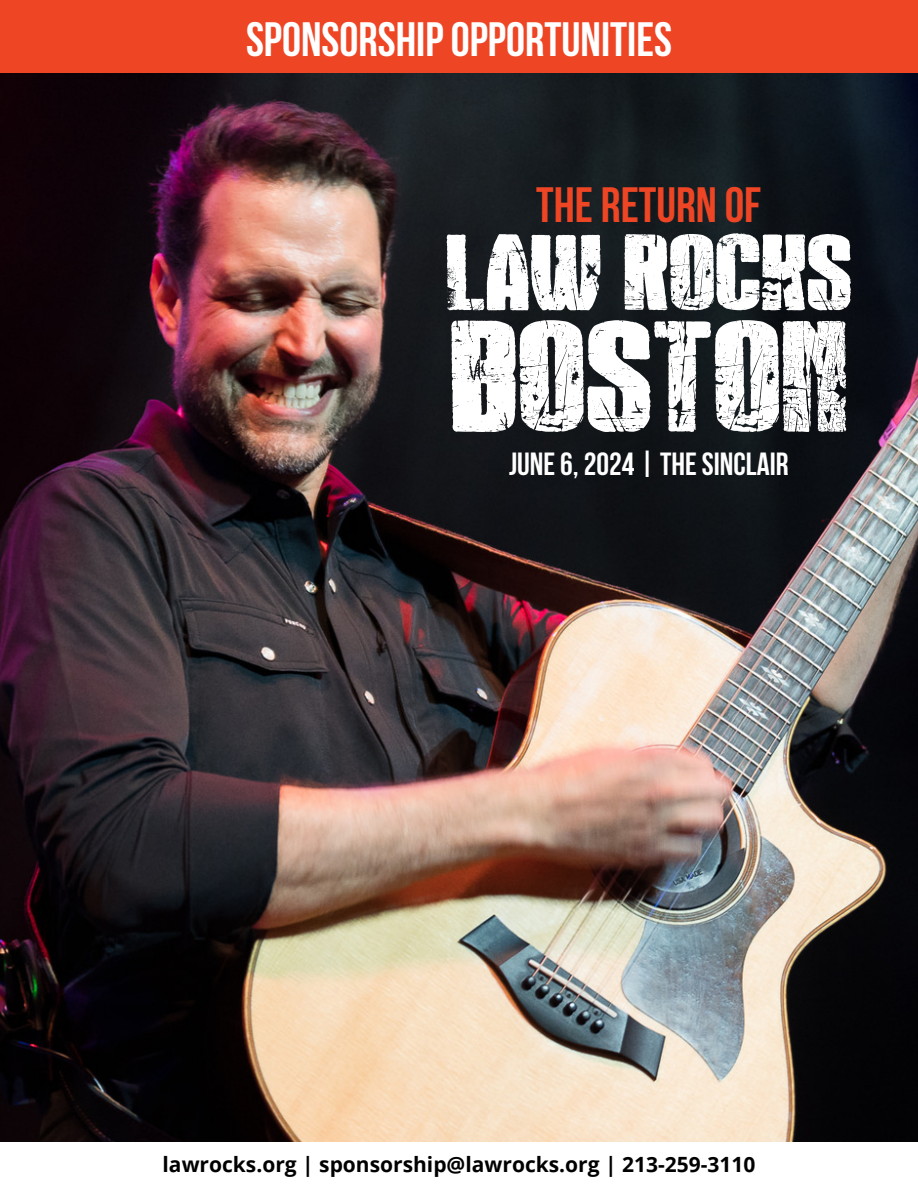
<style>
.page{position:relative;width:918px;height:1188px;background:#fff}
.page>*{position:absolute;margin:0;border:0;box-sizing:border-box;transform-origin:0 0}
.t1{font:127.5px "Rock";color:#fff}
.t2{font:87px "Rock";color:#fff}
.t3{font:700 49.35px "Bebas Neue";color:#ee4524}
.t4{font:700 48px "Bebas Neue";color:#fff}
.t5{font:700 31.95px "Bebas Neue";color:#fff}
.t6{font:700 21px "Open Sans";color:#000}
</style>
<div class="page">
<img style="left:0;top:73px;width:918px;height:1069px">
<div style="left:0;top:0;width:918px;height:73px;background:#ee4524"></div>
<h3 class="t4" style="left:246px;top:20px;width:427px">SPONSORSHIP OPPORTUNITIES</h3>
<h3 class="t3" style="left:536px;top:185px;width:226px">THE RETURN OF</h3>
<h2 class="t2" style="left:445px;top:237px;width:408px">LAW ROCKS</h2>
<h1 class="t1" style="left:449px;top:325px;width:400px">BOSTON</h1>
<h3 class="t5" style="left:509px;top:451px;width:281px">JUNE 6, 2024 | THE SINCLAIR</h3>
<p class="t6" style="left:163px;top:1149px;width:594px">lawrocks.org | sponsorship@lawrocks.org | 213-259-3110</p>
</div>
